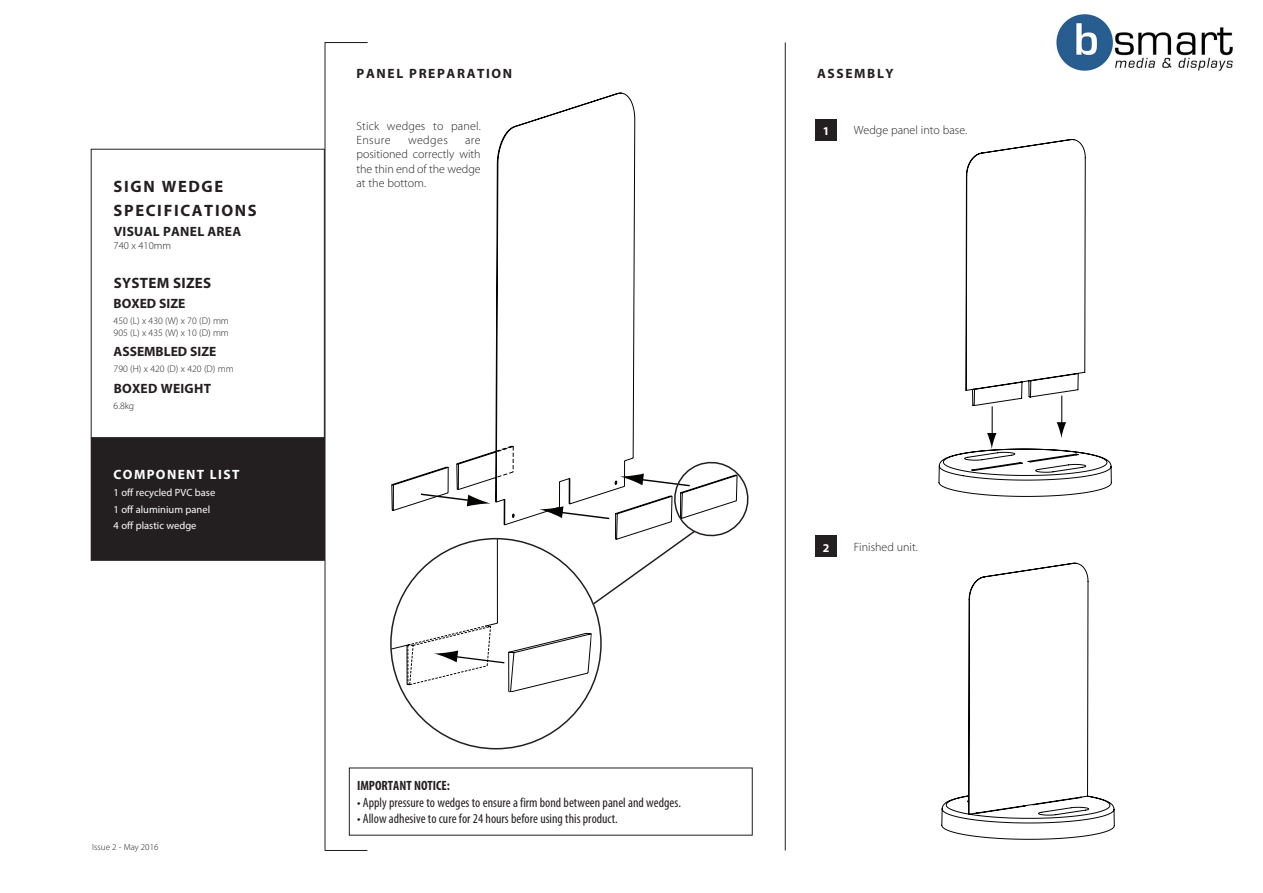
<style>
.page{position:relative;width:1263px;height:893px;background:#fff}
.page>*{position:absolute;margin:0;border:0;box-sizing:border-box;transform-origin:0 0}
.t1{font:700 16.5px/24px "Myriad Pro";letter-spacing:.1em;color:#231f20}
.t2{font:700 15px "Myriad Pro";letter-spacing:.02em;color:#231f20}
.t3{font:condensed 13.5px "Myriad Pro";color:#231f20}
.t4{font:700 13.5px "Myriad Pro";letter-spacing:.02em;color:#231f20}
.t5{font:700 13.5px "Myriad Pro";letter-spacing:.12em;color:#231f20}
.t6{font:700 13.5px "Myriad Pro";color:#231f20}
.t7{font:700 condensed 13.5px "Myriad Pro";color:#231f20}
.t8{font:700 13.5px "Myriad Pro";letter-spacing:.1em;color:#fff}
.t9{font:300 12px/14.4px "Myriad Pro";color:#231f20}
.t10{font:700 12px "Myriad Pro";color:#fff}
.t11{font:10.5px/16.8px "Myriad Pro";color:#fff}
.t12{font:300 10.5px "Myriad Pro";color:#231f20}
.t13{font:300 9.75px/11.7px "Myriad Pro";color:#231f20}
.t14{font:300 9px "Myriad Pro";color:#231f20}
</style>
<div class="page">
<div style="left:91px;top:149px;width:234px;height:289px;background:#fff;border:1px solid #231f20"></div>
<div style="left:91px;top:438px;width:233px;height:122px;background:#231f20"></div>
<div style="left:91px;top:438px;width:234px;height:123px;border:1px solid #231f20"></div>
<hr style="left:325px;top:42px;width:1px;height:809px;background:#231f20">
<hr style="left:325px;top:850px;width:42px;height:1px;background:#231f20">
<hr style="left:325px;top:42px;width:42px;height:1px;background:#231f20">
<div style="left:815px;top:119px;width:22px;height:21px;background:#231f20"></div>
<hr style="left:785px;top:42px;width:1px;height:808px;background:#231f20">
<svg style="left:495px;top:93px;width:141px;height:353px"></svg>
<svg style="left:391px;top:446px;width:358px;height:247px"></svg>
<svg style="left:939px;top:139px;width:172px;height:358px"></svg>
<hr style="left:992px;top:406px;width:1px;height:35px;background:#040503">
<svg style="left:987px;top:433px;width:9px;height:16px"></svg>
<hr style="left:1061px;top:396px;width:1px;height:34px;background:#040503">
<svg style="left:1057px;top:422px;width:9px;height:16px"></svg>
<div style="left:815px;top:536px;width:22px;height:21px;background:#231f20"></div>
<svg style="left:941px;top:563px;width:173px;height:277px"></svg>
<img style="left:1056px;top:14px;width:177px;height:57px">
<h1 class="t1" style="left:114px;top:173px;width:145px">SIGN WEDGE<br>SPECIFICATIONS</h1>
<p class="t4" style="left:114px;top:223px;width:129px">VISUAL PANEL AREA</p>
<p class="t12" style="left:114px;top:239px;width:59px">740 x 410mm</p>
<p class="t2" style="left:114px;top:273px;width:99px">SYSTEM SIZES</p>
<p class="t6" style="left:114px;top:295px;width:73px">BOXED SIZE</p>
<p class="t13" style="left:114px;top:315px;width:117px">450 (L) x 430 (W) x 70 (D) mm<br>905 (L) x 435 (W) x 10 (D) mm</p>
<p class="t6" style="left:114px;top:343px;width:104px">ASSEMBLED SIZE</p>
<p class="t13" style="left:114px;top:363px;width:122px">790 (H) x 420 (D) x 420 (D) mm</p>
<p class="t4" style="left:114px;top:379px;width:99px">BOXED WEIGHT</p>
<p class="t13" style="left:114px;top:399px;width:22px">6.8kg</p>
<p class="t8" style="left:114px;top:465px;width:127px">COMPONENT LIST</p>
<p class="t11" style="left:114px;top:484px;width:103px">1 off recycled PVC base<br>1 off aluminium panel<br>4 off plastic wedge</p>
<p class="t14" style="left:92px;top:841px;width:68px">Issue 2 - May 2016</p>
<p class="t5" style="left:357px;top:65px;width:157px">PANEL PREPARATION</p>
<p class="t9" style="left:356px;top:118px;width:126px">Stick wedges to panel.<br>Ensure</p>
<p class="t9" style="left:408px;top:133px;width:41px">wedges</p>
<p class="t9" style="left:356px;top:133px;width:126px;text-align:justify;text-indent:109px">are positioned correctly with the thin end of the wedge at the bottom.</p>
<p class="t7" style="left:357px;top:777px;width:94px">IMPORTANT NOTICE:</p>
<p class="t3" style="left:357px;top:794px;width:326px">• Apply pressure to wedges to ensure a firm bond between panel and wedges.</p>
<p class="t3" style="left:357px;top:810px;width:262px">• Allow adhesive to cure for 24 hours before using this product.</p>
<p class="t5" style="left:817px;top:65px;width:78px">ASSEMBLY</p>
<p class="t10" style="left:823px;top:123px;width:8px">1</p>
<p class="t9" style="left:854px;top:123px;width:115px">Wedge panel into base.</p>
<p class="t10" style="left:823px;top:540px;width:8px">2</p>
<p class="t9" style="left:854px;top:540px;width:66px">Finished unit.</p>
</div>
